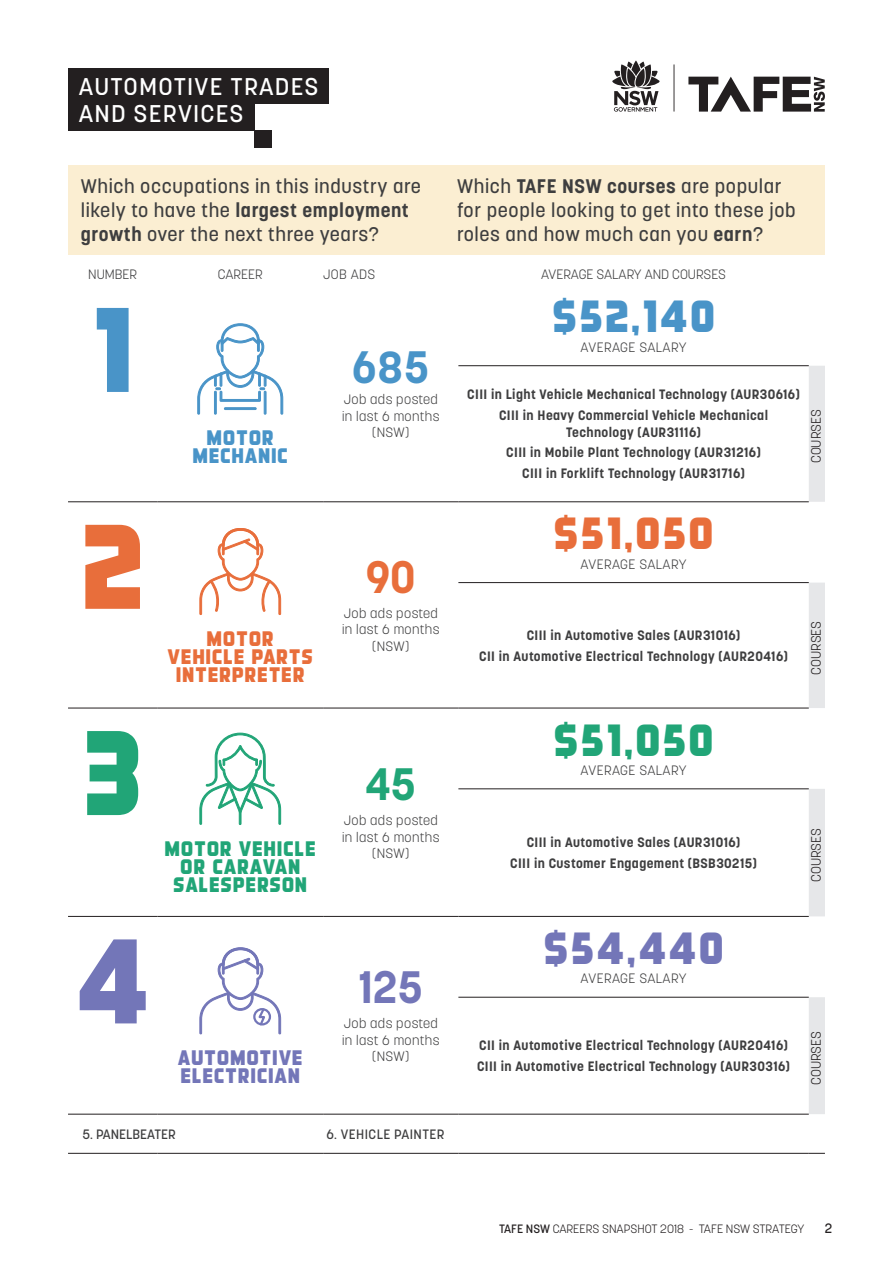
<style>
.page{position:relative;width:893px;height:1263px;background:#fff}
.page>*{position:absolute;margin:0;border:0;box-sizing:border-box;transform-origin:0 0}
.t1{font:120px "Detroit 05 Base";color:#4994c8}
.t2{font:120px "Detroit 05 Base";color:#e86e3b}
.t3{font:120px "Detroit 05 Base";color:#21a577}
.t4{font:120px "Detroit 05 Base";color:#7376b8}
.t5{font:45px "Detroit 05 Base";color:#4994c8}
.t6{font:45px "Detroit 05 Base";color:#e86e3b}
.t7{font:45px "Detroit 05 Base";color:#21a577}
.t8{font:45px "Detroit 05 Base";color:#7376b8}
.t9{font:700 45px "Korolev";color:#4994c8}
.t10{font:700 45px "Korolev";color:#7376b8}
.t11{font:700 45px "Korolev";color:#e86e3b}
.t12{font:700 45px "Korolev";color:#21a577}
.H3_-_speech_bubble{font:500 24px "Korolev";letter-spacing:.05em;color:#fff}
.t13{font:21px/18px "Detroit 05 Base";color:#21a577;text-align:center}
.t14{font:21px/18px "Detroit 05 Base";color:#e86e3b;text-align:center}
.t15{font:21px/18px "Detroit 05 Base";color:#7376b8}
.t16{font:21px/18px "Detroit 05 Base";color:#4994c8;text-align:center}
.Intro_text{font:500 19.5px/24px "Korolev";letter-spacing:.03em;color:#3e3e3f}
.t17{font:700 13.5px/20.7px "Korolev";letter-spacing:.03em;color:#3e3e3f;text-align:center}
.t18{font:300 13.5px/16.5px "Korolev";letter-spacing:.03em;color:#3e3e3f;text-align:center}
.t19{font:500 13.5px "Korolev";letter-spacing:.015em;color:#3e3e3f}
.t20{font:300 13.5px "Korolev";color:#231f20}
.t21{font:300 13.5px "Korolev";color:#3e3e3f}
.t22{font:500 13.5px "Korolev";color:#231f20}
.t23{font:300 12px "Korolev";color:#231f20}
.s1{font-weight:700}
.s2{font-weight:500}
</style>
<div class="page">
<svg style="left:688px;top:77px;width:137px;height:35px"></svg>
<hr style="left:674px;top:64px;width:1px;height:48px;background:#231f20">
<svg style="left:612px;top:61px;width:48px;height:51px"></svg>
<div style="left:254px;top:131px;width:17px;height:17px;background:#231f20"></div>
<div style="left:68px;top:68px;width:261px;height:35px;background:#231f20"></div>
<div style="left:68px;top:96px;width:186px;height:35px;background:#231f20"></div>
<div style="left:68px;top:166px;width:757px;height:89px;background:#fbeed2"></div>
<svg style="left:809px;top:366px;width:16px;height:748px"></svg>
<hr style="left:458px;top:365px;width:351px;height:1px;background:#231f20">
<hr style="left:68px;top:501px;width:89px;height:1px;background:#231f20">
<hr style="left:157px;top:501px;width:166px;height:1px;background:#231f20">
<hr style="left:323px;top:501px;width:135px;height:1px;background:#231f20">
<hr style="left:458px;top:501px;width:351px;height:1px;background:#231f20">
<hr style="left:458px;top:582px;width:351px;height:1px;background:#231f20">
<hr style="left:68px;top:708px;width:89px;height:1px;background:#231f20">
<hr style="left:157px;top:708px;width:166px;height:1px;background:#231f20">
<hr style="left:323px;top:708px;width:135px;height:1px;background:#231f20">
<hr style="left:68px;top:916px;width:89px;height:1px;background:#231f20">
<hr style="left:157px;top:916px;width:166px;height:1px;background:#231f20">
<hr style="left:323px;top:916px;width:135px;height:1px;background:#231f20">
<hr style="left:458px;top:708px;width:351px;height:1px;background:#231f20">
<hr style="left:458px;top:916px;width:351px;height:1px;background:#231f20">
<hr style="left:458px;top:788px;width:351px;height:1px;background:#231f20">
<hr style="left:458px;top:997px;width:351px;height:1px;background:#231f20">
<hr style="left:68px;top:1153px;width:89px;height:1px;background:#231f20">
<hr style="left:157px;top:1153px;width:166px;height:1px;background:#231f20">
<hr style="left:323px;top:1153px;width:135px;height:1px;background:#231f20">
<hr style="left:458px;top:1153px;width:351px;height:1px;background:#231f20">
<svg style="left:809px;top:1153px;width:16px;height:1px"></svg>
<hr style="left:68px;top:1114px;width:89px;height:1px;background:#231f20">
<hr style="left:157px;top:1114px;width:166px;height:1px;background:#231f20">
<hr style="left:323px;top:1114px;width:135px;height:1px;background:#231f20">
<hr style="left:458px;top:1114px;width:351px;height:1px;background:#231f20">
<svg style="left:197px;top:323px;width:87px;height:92px"></svg>
<svg style="left:199px;top:528px;width:82px;height:87px"></svg>
<svg style="left:199px;top:732px;width:82px;height:422px"></svg>
<div style="left:253px;top:1008px;width:18px;height:17px;border:2px solid #7376b8;border-radius:50%"></div>
<p class="H3_-_speech_bubble" style="left:79px;top:71px;width:241px">AUTOMOTIVE TRADES</p>
<p class="H3_-_speech_bubble" style="left:79px;top:99px;width:166px">AND SERVICES</p>
<p class="Intro_text" style="left:81px;top:174px;width:342px">Which occupations in this industry are likely to have the <span class="s1">largest employment growth</span> over the next three years?</p>
<p class="Intro_text" style="left:457px;top:174px;width:340px">Which <span class="s1">TAFE NSW courses</span> are popular for people looking to get into these job roles and how much can you <span class="s1">earn</span>?</p>
<p class="t18" style="left:88px;top:266px;width:50px">NUMBER</p>
<p class="t18" style="left:218px;top:266px;width:46px">CAREER</p>
<p class="t18" style="left:323px;top:266px;width:54px">JOB ADS</p>
<p class="t21" style="left:541px;top:266px;width:186px">AVERAGE SALARY AND COURSES</p>
<p class="t1" style="left:90px;top:286px;width:48px">1</p>
<p class="t16" style="left:192px;top:429px;width:98px">MOTOR<br>MECHANIC</p>
<p class="t5" style="left:551px;top:293px;width:167px">$52,140</p>
<p class="t18" style="left:581px;top:339px;width:107px">AVERAGE SALARY</p>
<p class="t9" style="left:352px;top:339px;width:79px">685</p>
<p class="t18" style="left:342px;top:391px;width:99px">Job ads posted in last 6 months (NSW)</p>
<p class="t17" style="left:467px;top:384px;width:334px">CIII in Light Vehicle Mechanical Technology (AUR30616)<br>CIII in Heavy Commercial Vehicle Mechanical</p>
<p class="t17" style="left:506px;top:422px;width:256px">Technology (AUR31116)<br>CIII in Mobile Plant Technology (AUR31216)<br>CIII in Forklift Technology (AUR31716)</p>
<p class="t20" style="left:807px;top:463px;width:55px;rotate:-90deg">COURSES</p>
<p class="t2" style="left:78px;top:503px;width:71px">2</p>
<p class="t14" style="left:167px;top:629px;width:147px">MOTOR<br>VEHICLE PARTS<br>INTERPRETER</p>
<p class="t11" style="left:366px;top:549px;width:51px">90</p>
<p class="t18" style="left:342px;top:605px;width:99px">Job ads posted in last 6 months (NSW)</p>
<p class="t6" style="left:553px;top:509px;width:163px">$51,050</p>
<p class="t18" style="left:581px;top:556px;width:107px">AVERAGE SALARY</p>
<p class="t17" style="left:479px;top:625px;width:310px">CIII in Automotive Sales (AUR31016)<br>CII in Automotive Electrical Technology (AUR20416)</p>
<p class="t20" style="left:807px;top:675px;width:55px;rotate:-90deg">COURSES</p>
<p class="t3" style="left:80px;top:709px;width:67px">3</p>
<p class="t4" style="left:72px;top:917px;width:82px">4</p>
<p class="t13" style="left:164px;top:839px;width:153px">MOTOR VEHICLE<br>OR CARAVAN<br>SALESPERSON</p>
<p class="t15" style="left:177px;top:1049px;width:127px">AUTOMOTIVE<br>ELECTRICIAN</p>
<p class="t12" style="left:366px;top:756px;width:52px">45</p>
<p class="t18" style="left:342px;top:812px;width:99px">Job ads posted in last 6 months (NSW)</p>
<p class="t10" style="left:359px;top:959px;width:66px">125</p>
<p class="t18" style="left:342px;top:1015px;width:99px">Job ads posted in last 6 months (NSW)</p>
<p class="t7" style="left:553px;top:716px;width:163px">$51,050</p>
<p class="t18" style="left:581px;top:762px;width:107px">AVERAGE SALARY</p>
<p class="t17" style="left:510px;top:832px;width:248px">CIII in Automotive Sales (AUR31016)<br>CIII in Customer Engagement (BSB30215)</p>
<p class="t8" style="left:542px;top:924px;width:184px">$54,440</p>
<p class="t18" style="left:581px;top:970px;width:107px">AVERAGE SALARY</p>
<p class="t17" style="left:477px;top:1035px;width:315px;text-align:left">CII in Automotive Electrical Technology (AUR20416)<br>CIII in Automotive Electrical Technology (AUR30316)</p>
<p class="t20" style="left:807px;top:882px;width:55px;rotate:-90deg">COURSES</p>
<p class="t20" style="left:807px;top:1085px;width:55px;rotate:-90deg">COURSES</p>
<p class="t19" style="left:83px;top:1125px;width:95px">5. PANELBEATER</p>
<p class="t19" style="left:326px;top:1125px;width:120px">6. VEHICLE PAINTER</p>
<p class="t23" style="left:499px;top:1221px;width:307px"><span class="s2">TAFE NSW</span> CAREERS SNAPSHOT 2018 - TAFE NSW STRATEGY</p>
<p class="t22" style="left:825px;top:1219px;width:9px">2</p>
</div>
